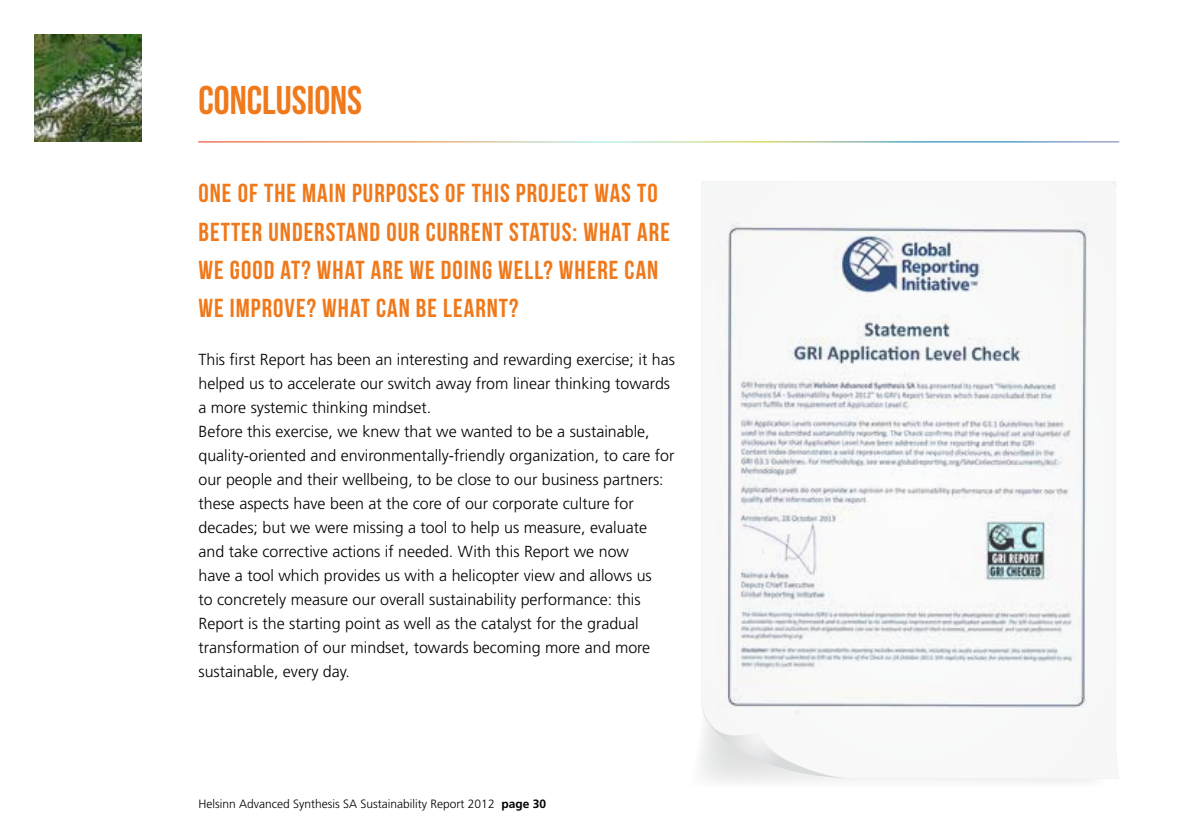
<style>
.page{position:relative;width:1191px;height:840px;background:#fff}
.page>*{position:absolute;margin:0;border:0;box-sizing:border-box;transform-origin:0 0}
.t1{font:40px "Bebas Neue";color:#ef791b}
.t2{font:26px/38px "Bebas Neue";letter-spacing:.04em;color:#ef791b}
.t3{font:300 16px/24px "Frutiger LT Std";color:#000}
.t4{font:300 12px "Frutiger LT Std";color:#000}
.s1{font-weight:700}
</style>
<div class="page">
<img style="left:34px;top:34px;width:108px;height:108px">
<div style="left:700px;top:762px;width:404px;height:21px;background:#f4f4f5"></div>
<img style="left:701px;top:181px;width:418px;height:597px">
<h1 class="t1" style="left:198px;top:78px;width:165px">CONCLUSIONS</h1>
<h2 class="t2" style="left:198px;top:174px;width:473px">ONE OF THE MAIN PURPOSES OF THIS PROJECT WAS TO BETTER UNDERSTAND OUR CURRENT STATUS: WHAT ARE WE GOOD AT? WHAT ARE WE DOING WELL? WHERE CAN WE IMPROVE? WHAT CAN BE LEARNT?</h2>
<p class="t3" style="left:198px;top:347px;width:478px">This first Report has been an interesting and rewarding exercise; it has helped us to accelerate our switch away from linear thinking towards a more systemic thinking mindset.<br>Before this exercise, we knew that we wanted to be a sustainable, quality-oriented and environmentally-friendly organization, to care for our people and their wellbeing, to be close to our business partners: these aspects have been at the core of our corporate culture for decades; but we were missing a tool to help us measure, evaluate and take corrective actions if needed. With this Report we now<br>have a tool which provides us with a helicopter view and allows us<br>to concretely measure our overall sustainability performance: this Report is the starting point as well as the catalyst for the gradual transformation of our mindset, towards becoming more and more sustainable, every day.</p>
<p class="t4" style="left:198px;top:797px;width:349px">Helsinn Advanced Synthesis SA Sustainability Report 2012 <span class="s1">page 30</span></p>
</div>
